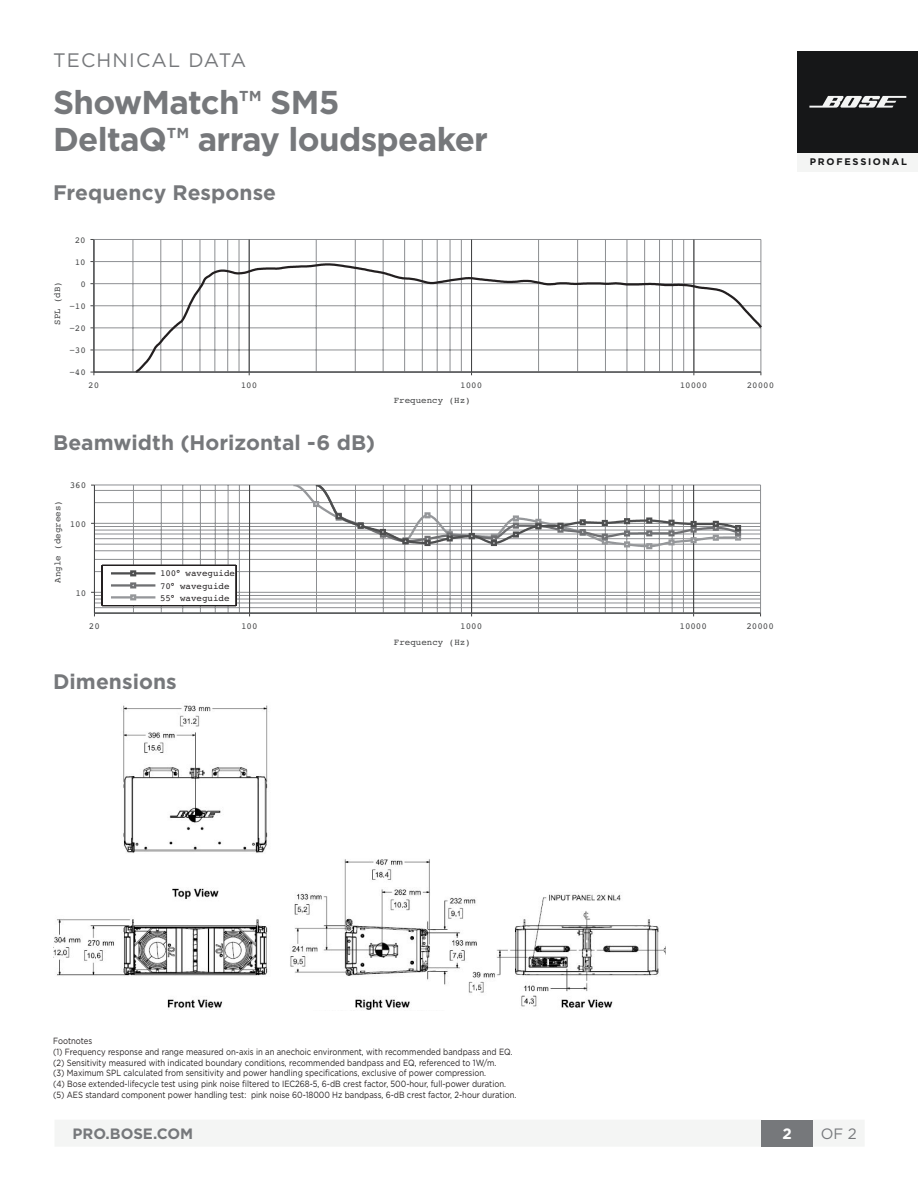
<style>
.page{position:relative;width:918px;height:1188px;background:#fff}
.page>*{position:absolute;margin:0;border:0;box-sizing:border-box;transform-origin:0 0}
.t1{font:700 33px "Gotham";letter-spacing:-.02em;color:#76787b}
.Text_Headers{font:700 21px "Gotham";letter-spacing:.005em;color:#76787b}
.t2{font:19.5px "Gotham";letter-spacing:.06em;color:#76787b}
.t3{font:700 15px "Gotham";color:#76787b}
.t4{font:15px "Gotham";color:#76787b}
.t5{font:700 15px "Gotham";color:#fff}
.t6{font:700 9.45px "Gotham";letter-spacing:.185em;color:#161718}
.t7{font:700 9.15px "Frutiger LT Std";color:#434445}
.t8{font:700 9.15px/12.1px "Frutiger LT Std";color:#231f20}
.t9{font:9px "Gotham";color:#231f20;scale:.86 1}
.t10{font:700 9px "Frutiger LT Std";color:#434445}
</style>
<div class="page">
<div style="left:55px;top:1120px;width:809px;height:26px;background:#f4f5f4"></div>
<div style="left:761px;top:1120px;width:52px;height:27px;background:#76787b"></div>
<div style="left:798px;top:51px;width:120px;height:121px;background:#161718"></div>
<div style="left:798px;top:153px;width:120px;height:19px;background:#f4f5f4"></div>
<svg style="left:809px;top:96px;width:97px;height:12px"></svg>
<img style="left:53px;top:705px;width:612px;height:305px">
<div style="left:479px;top:729px;width:168px;height:117px;background:#fff"></div>
<div style="left:94px;top:485px;width:667px;height:128px;background:#fff;border:1px solid #fff"></div>
<hr style="left:94px;top:607px;width:667px;height:1px;background:#8d8f92">
<hr style="left:94px;top:603px;width:667px;height:1px;background:#8d8f92">
<hr style="left:94px;top:599px;width:667px;height:1px;background:#8d8f92">
<hr style="left:94px;top:595px;width:667px;height:1px;background:#8d8f92">
<hr style="left:94px;top:592px;width:667px;height:1px;background:#8d8f92">
<hr style="left:94px;top:571px;width:667px;height:1px;background:#8d8f92">
<hr style="left:94px;top:559px;width:667px;height:1px;background:#8d8f92">
<hr style="left:94px;top:551px;width:667px;height:1px;background:#8d8f92">
<hr style="left:94px;top:544px;width:667px;height:1px;background:#8d8f92">
<hr style="left:94px;top:538px;width:667px;height:1px;background:#8d8f92">
<hr style="left:94px;top:534px;width:667px;height:1px;background:#8d8f92">
<hr style="left:94px;top:530px;width:667px;height:1px;background:#8d8f92">
<hr style="left:94px;top:526px;width:667px;height:1px;background:#8d8f92">
<hr style="left:94px;top:523px;width:667px;height:1px;background:#8d8f92">
<hr style="left:94px;top:502px;width:667px;height:1px;background:#8d8f92">
<hr style="left:94px;top:490px;width:667px;height:1px;background:#8d8f92">
<hr style="left:94px;top:485px;width:667px;height:1px;background:#8d8f92">
<hr style="left:133px;top:485px;width:1px;height:128px;background:#8d8f92">
<hr style="left:161px;top:485px;width:1px;height:128px;background:#8d8f92">
<hr style="left:182px;top:485px;width:1px;height:128px;background:#8d8f92">
<hr style="left:200px;top:485px;width:1px;height:128px;background:#8d8f92">
<hr style="left:215px;top:485px;width:1px;height:128px;background:#8d8f92">
<hr style="left:228px;top:485px;width:1px;height:128px;background:#8d8f92">
<hr style="left:239px;top:485px;width:1px;height:128px;background:#8d8f92">
<hr style="left:316px;top:485px;width:1px;height:128px;background:#8d8f92">
<hr style="left:355px;top:485px;width:1px;height:128px;background:#8d8f92">
<hr style="left:383px;top:485px;width:1px;height:128px;background:#8d8f92">
<hr style="left:405px;top:485px;width:1px;height:128px;background:#8d8f92">
<hr style="left:422px;top:485px;width:1px;height:128px;background:#8d8f92">
<hr style="left:437px;top:485px;width:1px;height:128px;background:#8d8f92">
<hr style="left:450px;top:485px;width:1px;height:128px;background:#8d8f92">
<hr style="left:461px;top:485px;width:1px;height:128px;background:#8d8f92">
<hr style="left:538px;top:485px;width:1px;height:128px;background:#8d8f92">
<hr style="left:577px;top:485px;width:1px;height:128px;background:#8d8f92">
<hr style="left:605px;top:485px;width:1px;height:128px;background:#8d8f92">
<hr style="left:627px;top:485px;width:1px;height:128px;background:#8d8f92">
<hr style="left:644px;top:485px;width:1px;height:128px;background:#8d8f92">
<hr style="left:659px;top:485px;width:1px;height:128px;background:#8d8f92">
<hr style="left:672px;top:485px;width:1px;height:128px;background:#8d8f92">
<hr style="left:683px;top:485px;width:1px;height:128px;background:#8d8f92">
<hr style="left:760px;top:485px;width:1px;height:128px;background:#8d8f92">
<hr style="left:249px;top:485px;width:1px;height:128px;background:#434445">
<hr style="left:471px;top:485px;width:1px;height:128px;background:#434445">
<hr style="left:693px;top:485px;width:1px;height:128px;background:#434445">
<svg style="left:291px;top:485px;width:450px;height:64px"></svg>
<hr style="left:94px;top:613px;width:667px;height:1px;background:#434445">
<hr style="left:94px;top:485px;width:1px;height:128px;background:#434445">
<div style="left:102px;top:565px;width:134px;height:41px;background:#fff;border:1px solid #fff"></div>
<hr style="left:102px;top:565px;width:134px;height:1px;background:#231f20">
<hr style="left:102px;top:605px;width:134px;height:1px;background:#231f20">
<hr style="left:236px;top:565px;width:1px;height:41px;background:#231f20">
<hr style="left:102px;top:565px;width:1px;height:41px;background:#231f20">
<hr style="left:111px;top:572px;width:44px;height:3px;background:#4d4e4f">
<svg style="left:130px;top:570px;width:6px;height:6px"></svg>
<hr style="left:111px;top:584px;width:44px;height:3px;background:#6f7073">
<svg style="left:130px;top:582px;width:6px;height:6px"></svg>
<hr style="left:111px;top:596px;width:44px;height:3px;background:#95979a">
<svg style="left:130px;top:594px;width:6px;height:6px"></svg>
<hr style="left:94px;top:350px;width:667px;height:1px;background:#8d8f92">
<hr style="left:94px;top:328px;width:667px;height:1px;background:#8d8f92">
<hr style="left:94px;top:306px;width:667px;height:1px;background:#8d8f92">
<hr style="left:94px;top:283px;width:667px;height:1px;background:#8d8f92">
<hr style="left:94px;top:261px;width:667px;height:1px;background:#8d8f92">
<hr style="left:94px;top:239px;width:667px;height:1px;background:#8d8f92">
<hr style="left:133px;top:239px;width:1px;height:133px;background:#8d8f92">
<hr style="left:161px;top:239px;width:1px;height:133px;background:#8d8f92">
<hr style="left:182px;top:239px;width:1px;height:133px;background:#8d8f92">
<hr style="left:200px;top:239px;width:1px;height:133px;background:#8d8f92">
<hr style="left:215px;top:239px;width:1px;height:133px;background:#8d8f92">
<hr style="left:227px;top:239px;width:1px;height:133px;background:#8d8f92">
<hr style="left:239px;top:239px;width:1px;height:133px;background:#8d8f92">
<hr style="left:316px;top:239px;width:1px;height:133px;background:#8d8f92">
<hr style="left:355px;top:239px;width:1px;height:133px;background:#8d8f92">
<hr style="left:383px;top:239px;width:1px;height:133px;background:#8d8f92">
<hr style="left:404px;top:239px;width:1px;height:133px;background:#8d8f92">
<hr style="left:422px;top:239px;width:1px;height:133px;background:#8d8f92">
<hr style="left:437px;top:239px;width:1px;height:133px;background:#8d8f92">
<hr style="left:450px;top:239px;width:1px;height:133px;background:#8d8f92">
<hr style="left:461px;top:239px;width:1px;height:133px;background:#8d8f92">
<hr style="left:538px;top:239px;width:1px;height:133px;background:#8d8f92">
<hr style="left:577px;top:239px;width:1px;height:133px;background:#8d8f92">
<hr style="left:605px;top:239px;width:1px;height:133px;background:#8d8f92">
<hr style="left:627px;top:239px;width:1px;height:133px;background:#8d8f92">
<hr style="left:644px;top:239px;width:1px;height:133px;background:#8d8f92">
<hr style="left:659px;top:239px;width:1px;height:133px;background:#8d8f92">
<hr style="left:672px;top:239px;width:1px;height:133px;background:#8d8f92">
<hr style="left:683px;top:239px;width:1px;height:133px;background:#8d8f92">
<hr style="left:761px;top:239px;width:1px;height:133px;background:#8d8f92">
<hr style="left:249px;top:239px;width:1px;height:133px;background:#434445">
<hr style="left:471px;top:239px;width:1px;height:133px;background:#434445">
<hr style="left:694px;top:239px;width:1px;height:133px;background:#434445">
<svg style="left:133px;top:262px;width:628px;height:110px"></svg>
<hr style="left:94px;top:372px;width:667px;height:1px;background:#434445">
<hr style="left:94px;top:239px;width:1px;height:133px;background:#434445">
<p class="t2" style="left:53px;top:47px;width:195px">TECHNICAL DATA</p>
<p class="t1" style="left:53px;top:80px;width:288px">ShowMatch™ SM5</p>
<p class="t1" style="left:53px;top:118px;width:437px">DeltaQ™ array loudspeaker</p>
<p class="Text_Headers" style="left:53px;top:179px;width:225px">Frequency Response</p>
<p class="t10" style="left:75px;top:233px;width:12px">20</p>
<p class="t10" style="left:75px;top:255px;width:12px">10</p>
<p class="t10" style="left:81px;top:277px;width:7px">0</p>
<p class="t7" style="left:50px;top:325px;width:44px;rotate:-90deg">SPL (dB)</p>
<p class="t10" style="left:69px;top:299px;width:18px">−10</p>
<p class="t10" style="left:69px;top:321px;width:18px">−20</p>
<p class="t10" style="left:69px;top:343px;width:18px">−30</p>
<p class="t10" style="left:69px;top:365px;width:18px">−40</p>
<p class="t10" style="left:88px;top:378px;width:12px">20</p>
<p class="t10" style="left:241px;top:378px;width:18px">100</p>
<p class="t10" style="left:460px;top:378px;width:23px">1000</p>
<p class="t10" style="left:680px;top:378px;width:29px">10000</p>
<p class="t10" style="left:747px;top:378px;width:29px">20000</p>
<p class="Text_Headers" style="left:53px;top:429px;width:324px">Beamwidth (Horizontal -6 dB)</p>
<p class="t7" style="left:51px;top:583px;width:84px;rotate:-90deg">Angle (degrees)</p>
<p class="t7" style="left:70px;top:478px;width:18px">360</p>
<p class="t7" style="left:70px;top:517px;width:18px">100</p>
<p class="t7" style="left:75px;top:586px;width:12px">10</p>
<p class="t8" style="left:160px;top:567px;width:76px">100° waveguide<br>70° waveguide<br>55° waveguide</p>
<p class="t10" style="left:394px;top:393px;width:78px">Frequency (Hz)</p>
<p class="t7" style="left:89px;top:619px;width:12px">20</p>
<p class="t7" style="left:241px;top:619px;width:18px">100</p>
<p class="t7" style="left:460px;top:619px;width:23px">1000</p>
<p class="t7" style="left:680px;top:619px;width:29px">10000</p>
<p class="t7" style="left:746px;top:619px;width:29px">20000</p>
<p class="Text_Headers" style="left:53px;top:668px;width:125px">Dimensions</p>
<p class="t7" style="left:394px;top:635px;width:78px">Frequency (Hz)</p>
<p class="t6" style="left:810px;top:157px;width:99px">PROFESSIONAL</p>
<p class="t9" style="left:53px;top:1035px;width:47px">Footnotes</p>
<p class="t9" style="left:53px;top:1046px;width:536px">(1) Frequency response and range measured on-axis in an anechoic environment, with recommended bandpass and EQ.</p>
<p class="t9" style="left:53px;top:1057px;width:517px">(2) Sensitivity measured with indicated boundary conditions, recommended bandpass and EQ, referenced to 1W/m.</p>
<p class="t9" style="left:53px;top:1067px;width:505px">(3) Maximum SPL calculated from sensitivity and power handling specifications, exclusive of power compression.</p>
<p class="t9" style="left:53px;top:1078px;width:528px">(4) Bose extended-lifecycle test using pink noise filtered to IEC268-5, 6-dB crest factor, 500-hour, full-power duration.</p>
<p class="t9" style="left:53px;top:1089px;width:540px">(5) AES standard component power handling test: pink noise 60-18000 Hz bandpass, 6-dB crest factor, 2-hour duration.</p>
<p class="t3" style="left:73px;top:1124px;width:122px">PRO.BOSE.COM</p>
<p class="t5" style="left:783px;top:1124px;width:11px">2</p>
<p class="t4" style="left:821px;top:1124px;width:38px">OF 2</p>
</div>
